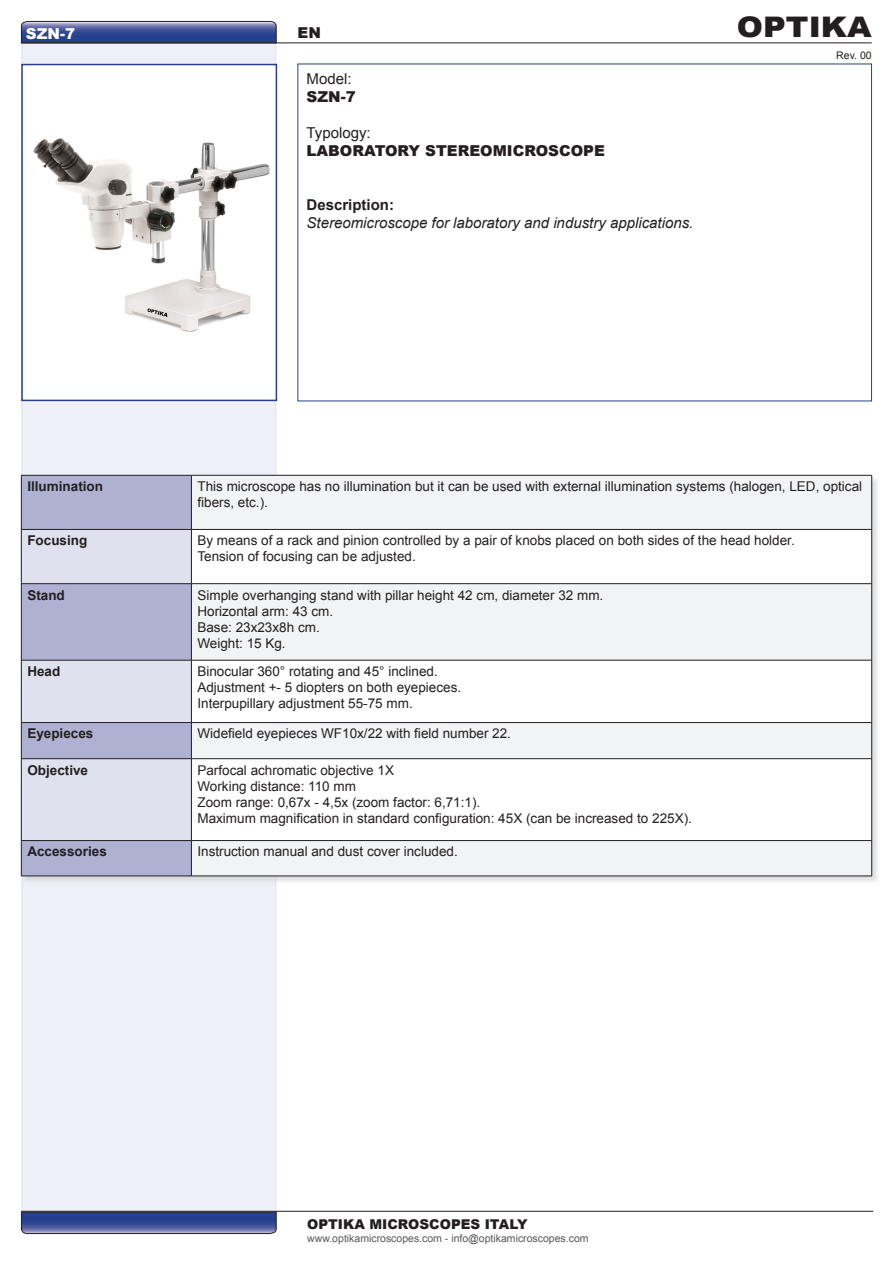
<style>
.page{position:relative;width:893px;height:1263px;background:#fff}
.page>*{position:absolute;margin:0;border:0;box-sizing:border-box;transform-origin:0 0}
.t1{font:900 28.35px "Arial";color:#231f20;scale:1.11 1}
.t2{font:italic 15px "Arial";color:#231f20}
.t3{font:900 15px "Arial";color:#231f20}
.t4{font:15px "Arial";color:#231f20}
.t5{font:700 15px "Arial";color:#231f20}
.t6{font:900 15px "Arial";color:#fff}
.t7{font:13.5px "Arial";color:#231f20}
.t8{font:700 13.5px "Arial";color:#231f20}
.t9{font:900 13.5px "Arial";color:#231f20}
.t10{font:10.5px "Arial";color:#57585a}
.t11{font:10.5px "Arial";color:#231f20}
</style>
<div class="page">
<div style="left:21px;top:42px;width:255px;height:1171px;background:#eff0f7;border:2px solid #e6e7e9"></div>
<div style="left:21px;top:64px;width:256px;height:337px;background:#fff;border:2px solid #253f8e"></div>
<svg style="left:21px;top:21px;width:256px;height:22px;background:#4b5996"></svg>
<hr style="left:21px;top:43px;width:851px;height:1px;background:#231f20">
<div style="left:21px;top:475px;width:859px;height:410px;background:#d1d2d4;opacity:.75"></div>
<div style="left:22px;top:476px;width:169px;height:400px;background:#afb0d2"></div>
<div style="left:192px;top:476px;width:679px;height:400px;background:#f2f3f4"></div>
<svg style="left:22px;top:530px;width:169px;height:310px;fill:#e0e1ee"></svg>
<svg style="left:192px;top:530px;width:679px;height:310px"></svg>
<hr style="left:21px;top:475px;width:170px;height:1px;background:#231f20">
<hr style="left:21px;top:475px;width:1px;height:54px;background:#231f20">
<hr style="left:191px;top:475px;width:681px;height:1px;background:#231f20">
<hr style="left:191px;top:475px;width:1px;height:54px;background:#231f20">
<hr style="left:871px;top:475px;width:1px;height:54px;background:#231f20">
<hr style="left:21px;top:529px;width:170px;height:1px;background:#231f20">
<hr style="left:21px;top:529px;width:1px;height:55px;background:#231f20">
<hr style="left:191px;top:529px;width:681px;height:1px;background:#231f20">
<hr style="left:191px;top:529px;width:1px;height:55px;background:#231f20">
<hr style="left:871px;top:529px;width:1px;height:55px;background:#231f20">
<hr style="left:21px;top:583px;width:170px;height:1px;background:#231f20">
<hr style="left:21px;top:584px;width:1px;height:76px;background:#231f20">
<hr style="left:191px;top:583px;width:681px;height:1px;background:#231f20">
<hr style="left:191px;top:584px;width:1px;height:76px;background:#231f20">
<hr style="left:871px;top:584px;width:1px;height:76px;background:#231f20">
<hr style="left:21px;top:660px;width:170px;height:1px;background:#231f20">
<hr style="left:21px;top:660px;width:1px;height:62px;background:#231f20">
<hr style="left:191px;top:660px;width:681px;height:1px;background:#231f20">
<hr style="left:191px;top:660px;width:1px;height:62px;background:#231f20">
<hr style="left:871px;top:660px;width:1px;height:62px;background:#231f20">
<hr style="left:21px;top:722px;width:170px;height:1px;background:#231f20">
<hr style="left:21px;top:723px;width:1px;height:36px;background:#231f20">
<hr style="left:191px;top:722px;width:681px;height:1px;background:#231f20">
<hr style="left:191px;top:723px;width:1px;height:36px;background:#231f20">
<hr style="left:871px;top:723px;width:1px;height:36px;background:#231f20">
<hr style="left:21px;top:758px;width:170px;height:1px;background:#231f20">
<hr style="left:21px;top:759px;width:1px;height:81px;background:#231f20">
<hr style="left:191px;top:758px;width:681px;height:1px;background:#231f20">
<hr style="left:191px;top:759px;width:1px;height:81px;background:#231f20">
<hr style="left:871px;top:759px;width:1px;height:81px;background:#231f20">
<hr style="left:21px;top:840px;width:170px;height:1px;background:#231f20">
<hr style="left:21px;top:841px;width:1px;height:35px;background:#231f20">
<hr style="left:191px;top:840px;width:681px;height:1px;background:#231f20">
<hr style="left:191px;top:841px;width:1px;height:35px;background:#231f20">
<hr style="left:871px;top:841px;width:1px;height:35px;background:#231f20">
<hr style="left:21px;top:876px;width:170px;height:1px;background:#231f20">
<hr style="left:191px;top:876px;width:681px;height:1px;background:#231f20">
<hr style="left:21px;top:1211px;width:852px;height:1px;background:#231f20">
<svg style="left:21px;top:1212px;width:256px;height:22px;background:#435393"></svg>
<img style="left:33px;top:138px;width:237px;height:194px">
<p class="t6" style="left:26px;top:22px;width:51px">SZN-7</p>
<p class="t3" style="left:298px;top:21px;width:25px">EN</p>
<p class="t4" style="left:307px;top:68px;width:47px">Model:</p>
<p class="t3" style="left:307px;top:85px;width:51px">SZN-7</p>
<p class="t4" style="left:307px;top:122px;width:66px">Typology:</p>
<p class="t3" style="left:307px;top:139px;width:300px">LABORATORY STEREOMICROSCOPE</p>
<p class="t5" style="left:307px;top:194px;width:89px">Description:</p>
<p class="t2" style="left:307px;top:213px;width:388px">Stereomicroscope for laboratory and industry applications.</p>
<p class="t1" style="left:737px;top:7px;width:123px">OPTIKA</p>
<p class="t11" style="left:836px;top:48px;width:37px">Rev. 00</p>
<p class="t8" style="left:27px;top:477px;width:77px">Illumination</p>
<p class="t7" style="left:197px;top:477px;width:666px">This microscope has no illumination but it can be used with external illumination systems (halogen, LED, optical</p>
<p class="t7" style="left:197px;top:494px;width:72px">fibers, etc.).</p>
<p class="t8" style="left:27px;top:531px;width:62px">Focusing</p>
<p class="t7" style="left:197px;top:532px;width:599px">By means of a rack and pinion controlled by a pair of knobs placed on both sides of the head holder.</p>
<p class="t7" style="left:197px;top:548px;width:220px">Tension of focusing can be adjusted.</p>
<p class="t8" style="left:27px;top:586px;width:39px">Stand</p>
<p class="t7" style="left:197px;top:586px;width:407px">Simple overhanging stand with pillar height 42 cm, diameter 32 mm.</p>
<p class="t7" style="left:197px;top:602px;width:137px">Horizontal arm: 43 cm.</p>
<p class="t7" style="left:197px;top:618px;width:124px">Base: 23x23x8h cm.</p>
<p class="t7" style="left:197px;top:634px;width:90px">Weight: 15 Kg.</p>
<p class="t8" style="left:27px;top:662px;width:35px">Head</p>
<p class="t7" style="left:197px;top:662px;width:242px">Binocular 360° rotating and 45° inclined.</p>
<p class="t7" style="left:197px;top:679px;width:265px">Adjustment +- 5 diopters on both eyepieces.</p>
<p class="t7" style="left:197px;top:695px;width:217px">Interpupillary adjustment 55-75 mm.</p>
<p class="t8" style="left:27px;top:725px;width:68px">Eyepieces</p>
<p class="t7" style="left:197px;top:725px;width:315px">Widefield eyepieces WF10x/22 with field number 22.</p>
<p class="t8" style="left:27px;top:761px;width:62px">Objective</p>
<p class="t7" style="left:197px;top:761px;width:198px">Parfocal achromatic objective 1X</p>
<p class="t7" style="left:197px;top:777px;width:160px">Working distance: 110 mm</p>
<p class="t7" style="left:197px;top:793px;width:284px">Zoom range: 0,67x - 4,5x (zoom factor: 6,71:1).</p>
<p class="t7" style="left:197px;top:809px;width:496px">Maximum magnification in standard configuration: 45X (can be increased to 225X).</p>
<p class="t8" style="left:27px;top:843px;width:81px">Accessories</p>
<p class="t7" style="left:197px;top:843px;width:262px">Instruction manual and dust cover included.</p>
<p class="t9" style="left:307px;top:1214px;width:222px">OPTIKA MICROSCOPES ITALY</p>
<p class="t10" style="left:307px;top:1231px;width:283px">www.optikamicroscopes.com - info@optikamicroscopes.com</p>
</div>
